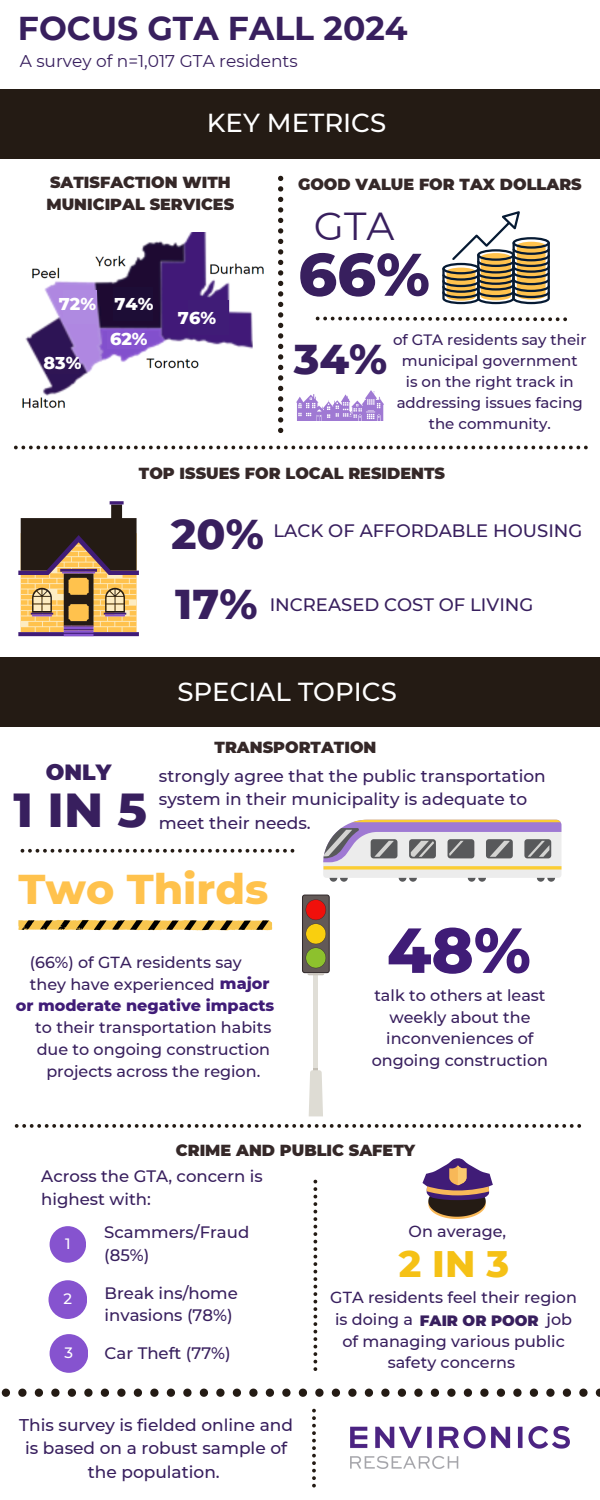
<style>
.page{position:relative;width:600px;height:1500px;background:#fff}
.page>*{position:absolute;margin:0;border:0;box-sizing:border-box;transform-origin:0 0}
.t1{font:800 63.5px "Montserrat";color:#401c77}
.t2{font:800 60px "Montserrat";color:#381f5e}
.t3{font:800 48.7px "Montserrat";color:#381f5e}
.t4{font:800 42.5px "Montserrat";color:#381f5e}
.t5{font:800 42.5px "Montserrat";color:#ffc24d}
.t6{font:39px "Montserrat";color:#381f5e}
.t7{font:800 37.7px "Montserrat";color:#f5c116}
.t8{font:700 33px "Montserrat";color:#381f5e}
.t9{font:500 26px "Montserrat";color:#fff}
.t10{font:900 22px "Montserrat";color:#381f5e}
.t11{font:500 18px "Montserrat";color:#381f5e}
.t12{font:800 17.5px "Montserrat";color:#fff}
.t13{font:500 17px/23.2px "Montserrat";color:#381f5e;text-align:center}
.t14{font:17px "Montserrat";color:#381f5e}
.t15{font:500 16.5px/22.5px "Montserrat";color:#381f5e}
.t16{font:500 16px/21.8px "Montserrat";color:#381f5e;text-align:center}
.t17{font:900 16px "Montserrat";color:#352828}
.t18{font:800 16px "Montserrat";color:#401c77}
.t19{font:500 15px/21px "Montserrat";color:#381f5e;text-align:center}
.t20{font:900 15px "Montserrat";color:#381f5e}
.t21{font:500 15px "Montserrat";color:#fff}
.s1{font-weight:800;color:#401c77}
.s2{font-weight:500;font-size:16px}
</style>
<div class="page">
<img style="left:22px;top:232px;width:242px;height:176px">
<div style="left:1px;top:89px;width:599px;height:70px;background:#241b14"></div>
<svg style="left:278px;top:176px;width:5px;height:257px"></svg>
<svg style="left:316px;top:317px;width:251px;height:4px"></svg>
<div style="left:0;top:657px;width:600px;height:70px;background:#241b14"></div>
<svg style="left:14px;top:446px;width:574px;height:3px"></svg>
<svg style="left:442px;top:211px;width:108px;height:93px"></svg>
<svg style="left:296px;top:390px;width:88px;height:31px"></svg>
<div style="left:63px;top:290px;width:34px;height:34px;background:#af8ae1"></div>
<div style="left:113px;top:288px;width:40px;height:33px;background:#1d0d36"></div>
<div style="left:188px;top:301px;width:41px;height:34px;background:#401c77"></div>
<div style="left:107px;top:331px;width:37px;height:17px;background:#8653cf"></div>
<div style="left:46px;top:359px;width:33px;height:15px;background:#2f1554"></div>
<svg style="left:18px;top:501px;width:121px;height:135px"></svg>
<hr style="left:64px;top:634px;width:30px;height:2px;background:#8653cf">
<hr style="left:64px;top:630px;width:30px;height:3px;background:#8653cf">
<hr style="left:64px;top:627px;width:30px;height:2px;background:#8653cf">
<hr style="left:62px;top:572px;width:33px;height:1px;background:#8653cf">
<svg style="left:15px;top:1124px;width:566px;height:4px"></svg>
<svg style="left:2px;top:1389px;width:598px;height:8px"></svg>
<svg style="left:312px;top:1409px;width:4px;height:79px"></svg>
<svg style="left:423px;top:1158px;width:70px;height:61px"></svg>
<img style="left:351px;top:1426px;width:219px;height:42px">
<svg style="left:323px;top:820px;width:238px;height:62px"></svg>
<svg style="left:21px;top:849px;width:273px;height:4px"></svg>
<svg style="left:18px;top:920px;width:254px;height:10px"></svg>
<hr style="left:314px;top:952px;width:4px;height:136px;background:#e0ded7">
<svg style="left:302px;top:895px;width:28px;height:80px"></svg>
<hr style="left:314px;top:1068px;width:4px;height:20px;background:#c4bfb6">
<svg style="left:309px;top:1070px;width:14px;height:46px"></svg>
<div style="left:50px;top:1226px;width:36px;height:37px;background:#8653cf;border-radius:50%"></div>
<div style="left:48px;top:1280px;width:39px;height:39px;background:#8653cf;border-radius:50%"></div>
<div style="left:50px;top:1334px;width:38px;height:39px;background:#8653cf;border-radius:50%"></div>
<svg style="left:314px;top:1180px;width:3px;height:191px"></svg>
<h6 class="t8" style="left:18px;top:8px;width:391px">FOCUS GTA FALL 2024</h6>
<p class="t14" style="left:20px;top:50px;width:280px">A survey of n=1,017 GTA residents</p>
<p class="t9" style="left:207px;top:107px;width:181px">KEY METRICS</p>
<p class="t17" style="left:50px;top:173px;width:182px">SATISFACTION WITH</p>
<p class="t17" style="left:298px;top:174px;width:285px">GOOD VALUE FOR TAX DOLLARS</p>
<p class="t17" style="left:46px;top:194px;width:189px">MUNICIPAL SERVICES</p>
<p class="t6" style="left:314px;top:202px;width:82px">GTA</p>
<p class="t2" style="left:298px;top:238px;width:133px">66%</p>
<p class="t19" style="left:393px;top:329px;width:195px">of GTA residents say their municipal government<br>is on the right track in addressing issues facing the community.</p>
<p class="t12" style="left:59px;top:294px;width:39px">72%</p>
<p class="t12" style="left:114px;top:293px;width:41px">74%</p>
<h4 class="t12" style="left:178px;top:308px;width:40px">76%</h4>
<p class="t12" style="left:110px;top:329px;width:39px">62%</p>
<p class="t4" style="left:294px;top:333px;width:95px">34%</p>
<p class="t12" style="left:44px;top:353px;width:39px">83%</p>
<p class="t17" style="left:139px;top:464px;width:308px">TOP ISSUES FOR LOCAL RESIDENTS</p>
<h3 class="t4" style="left:171px;top:508px;width:94px">20%</h3>
<p class="t11" style="left:274px;top:520px;width:310px">LACK OF AFFORDABLE HOUSING</p>
<h1 class="t4" style="left:175px;top:577px;width:84px">17%</h1>
<p class="t11" style="left:270px;top:594px;width:265px">INCREASED COST OF LIVING</p>
<p class="t9" style="left:177px;top:676px;width:221px">SPECIAL TOPICS</p>
<p class="t10" style="left:46px;top:758px;width:67px">ONLY</p>
<p class="t3" style="left:14px;top:779px;width:135px">1 IN 5</p>
<p class="t17" style="left:215px;top:738px;width:163px">TRANSPORTATION</p>
<h2 class="t13" style="left:159px;top:764px;width:389px;text-align:left">strongly agree that the public transportation system in their municipality is adequate to meet their needs.</h2>
<h4 class="t5" style="left:18px;top:863px;width:251px">Two Thirds</h4>
<h4 class="t16" style="left:30px;top:952px;width:241px;text-align:left">(66%) of GTA residents say they have experienced <span class="s1">major</span></h4>
<p class="t18" style="left:16px;top:995px;width:260px">or moderate negative impacts</p>
<p class="t16" style="left:35px;top:1017px;width:238px">to their transportation habits due to ongoing construction projects across the region.</p>
<p class="t1" style="left:387px;top:911px;width:145px">48%</p>
<p class="t16" style="left:372px;top:984px;width:178px">talk to others at least weekly about the inconveniences of ongoing construction</p>
<p class="t17" style="left:176px;top:1140px;width:241px">CRIME AND PUBLIC SAFETY</p>
<p class="t15" style="left:41px;top:1165px;width:223px">Across the GTA, concern is highest with:</p>
<p class="t21" style="left:65px;top:1234px;width:7px">1</p>
<p class="t15" style="left:104px;top:1221px;width:147px">Scammers/Fraud</p>
<h4 class="t15" style="left:104px;top:1244px;width:47px">(85%)</h4>
<p class="t21" style="left:64px;top:1290px;width:10px">2</p>
<h1 class="t15" style="left:105px;top:1281px;width:135px">Break ins/home</h1>
<p class="t15" style="left:105px;top:1304px;width:130px">invasions (78%)</p>
<p class="t21" style="left:65px;top:1344px;width:10px">3</p>
<p class="t15" style="left:105px;top:1342px;width:128px">Car Theft (77%)</p>
<p class="t13" style="left:19px;top:1413px;width:275px">This survey is fielded online and is based on a robust sample of the population.</p>
<p class="t16" style="left:409px;top:1220px;width:99px">On average,</p>
<p class="t7" style="left:399px;top:1241px;width:112px">2 IN 3</p>
<p class="t16" style="left:330px;top:1287px;width:248px">GTA residents feel their region</p>
<p class="t20" style="left:335px;top:1311px;width:205px"><span class="s2">is doing a</span> FAIR OR POOR</p>
<p class="t16" style="left:547px;top:1308px;width:27px">job</p>
<p class="t16" style="left:342px;top:1330px;width:224px">of managing various public</p>
<p class="t16" style="left:388px;top:1352px;width:129px">safety concerns</p>
</div>
